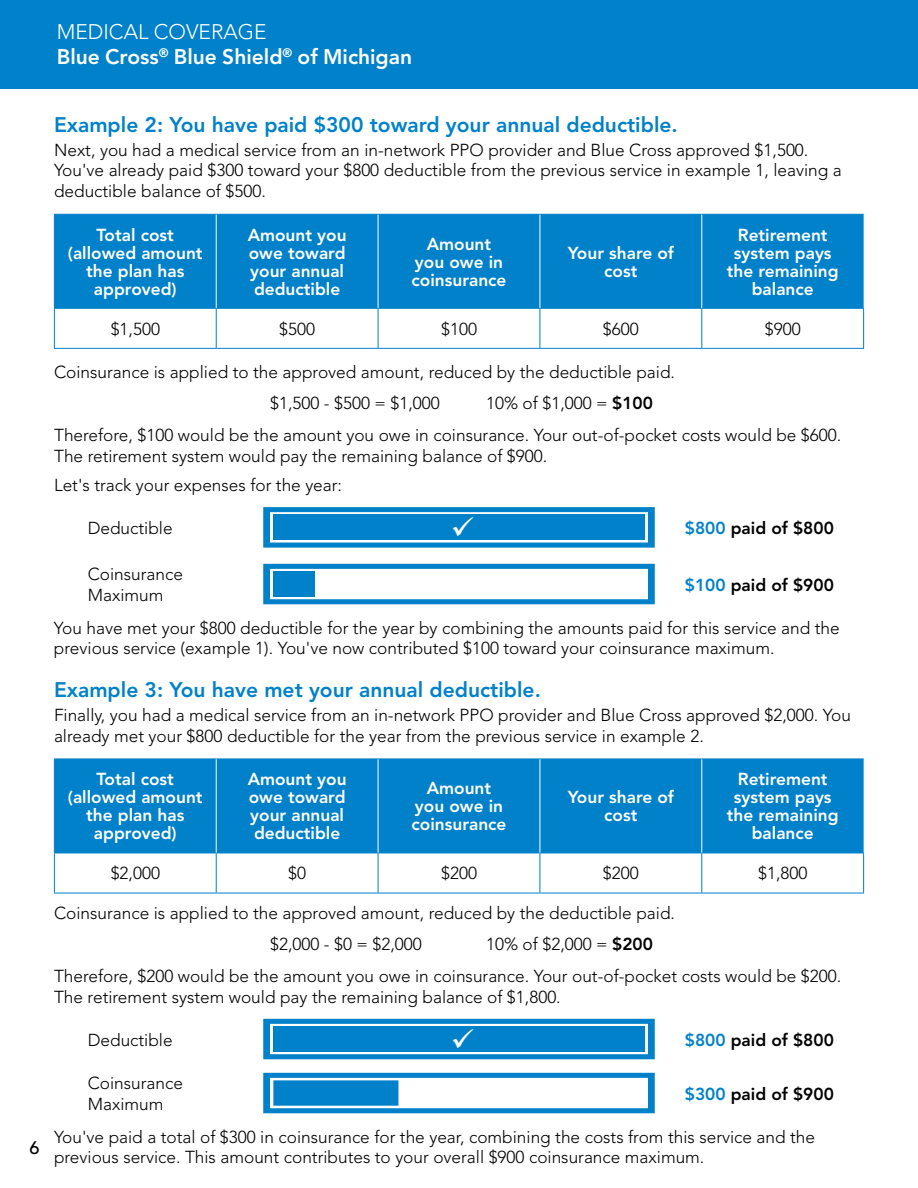
<style>
.page{position:relative;width:918px;height:1188px;background:#fff}
.page>*{position:absolute;margin:0;border:0;box-sizing:border-box;transform-origin:0 0}
.t1{font:800 21px "Avenir LT Std";color:#0081c9}
.t2{font:800 21px/25.2px "Avenir LT Std";color:#fff}
.t3{font:500 18px "Avenir LT Std";color:#000}
.t4{font:300 17.25px/20.7px "Avenir LT Std";color:#000}
.t5{font:800 17.25px/18px "Avenir LT Std";color:#fff;text-align:center}
.t6{font:800 17.25px "Avenir LT Std";color:#000}
.s1{font-weight:300}
.s2{font-weight:800}
.s3{color:#0081c9}
</style>
<div class="page">
<div style="left:0;top:0;width:918px;height:89px;background:#0081c9"></div>
<div style="left:55px;top:215px;width:809px;height:93px;background:#0081c9"></div>
<hr style="left:54px;top:214px;width:162px;height:1px;background:#0081c9">
<hr style="left:54px;top:215px;width:1px;height:93px;background:#0081c9">
<hr style="left:216px;top:214px;width:162px;height:1px;background:#0081c9">
<hr style="left:378px;top:214px;width:162px;height:1px;background:#0081c9">
<hr style="left:540px;top:214px;width:162px;height:1px;background:#0081c9">
<hr style="left:702px;top:214px;width:162px;height:1px;background:#0081c9">
<hr style="left:54px;top:308px;width:162px;height:1px;background:#0081c9">
<hr style="left:54px;top:309px;width:1px;height:39px;background:#0081c9">
<hr style="left:216px;top:308px;width:162px;height:1px;background:#0081c9">
<hr style="left:216px;top:309px;width:1px;height:39px;background:#0081c9">
<hr style="left:378px;top:308px;width:162px;height:1px;background:#0081c9">
<hr style="left:378px;top:309px;width:1px;height:39px;background:#0081c9">
<hr style="left:540px;top:308px;width:162px;height:1px;background:#0081c9">
<hr style="left:540px;top:309px;width:1px;height:39px;background:#0081c9">
<hr style="left:702px;top:308px;width:162px;height:1px;background:#0081c9">
<hr style="left:701px;top:309px;width:1px;height:39px;background:#0081c9">
<hr style="left:863px;top:309px;width:1px;height:39px;background:#0081c9">
<hr style="left:54px;top:348px;width:162px;height:1px;background:#0081c9">
<hr style="left:216px;top:348px;width:162px;height:1px;background:#0081c9">
<hr style="left:378px;top:348px;width:162px;height:1px;background:#0081c9">
<hr style="left:540px;top:348px;width:162px;height:1px;background:#0081c9">
<hr style="left:702px;top:348px;width:162px;height:1px;background:#0081c9">
<hr style="left:216px;top:215px;width:1px;height:93px;background:#fff">
<hr style="left:378px;top:215px;width:1px;height:93px;background:#fff">
<hr style="left:540px;top:215px;width:1px;height:93px;background:#fff">
<hr style="left:701px;top:215px;width:1px;height:93px;background:#fff">
<div style="left:55px;top:760px;width:809px;height:93px;background:#0081c9"></div>
<hr style="left:54px;top:759px;width:162px;height:1px;background:#0081c9">
<hr style="left:54px;top:759px;width:1px;height:94px;background:#0081c9">
<hr style="left:216px;top:759px;width:162px;height:1px;background:#0081c9">
<hr style="left:378px;top:759px;width:162px;height:1px;background:#0081c9">
<hr style="left:540px;top:759px;width:162px;height:1px;background:#0081c9">
<hr style="left:702px;top:759px;width:162px;height:1px;background:#0081c9">
<hr style="left:54px;top:853px;width:162px;height:1px;background:#0081c9">
<hr style="left:54px;top:853px;width:1px;height:40px;background:#0081c9">
<hr style="left:216px;top:853px;width:162px;height:1px;background:#0081c9">
<hr style="left:216px;top:853px;width:1px;height:40px;background:#0081c9">
<hr style="left:378px;top:853px;width:162px;height:1px;background:#0081c9">
<hr style="left:378px;top:853px;width:1px;height:40px;background:#0081c9">
<hr style="left:540px;top:853px;width:162px;height:1px;background:#0081c9">
<hr style="left:540px;top:853px;width:1px;height:40px;background:#0081c9">
<hr style="left:702px;top:853px;width:162px;height:1px;background:#0081c9">
<hr style="left:701px;top:853px;width:1px;height:40px;background:#0081c9">
<hr style="left:863px;top:853px;width:1px;height:40px;background:#0081c9">
<hr style="left:54px;top:893px;width:162px;height:1px;background:#0081c9">
<hr style="left:216px;top:893px;width:162px;height:1px;background:#0081c9">
<hr style="left:378px;top:893px;width:162px;height:1px;background:#0081c9">
<hr style="left:540px;top:893px;width:162px;height:1px;background:#0081c9">
<hr style="left:702px;top:893px;width:162px;height:1px;background:#0081c9">
<hr style="left:216px;top:759px;width:1px;height:94px;background:#fff">
<hr style="left:378px;top:759px;width:1px;height:94px;background:#fff">
<hr style="left:540px;top:759px;width:1px;height:94px;background:#fff">
<hr style="left:701px;top:759px;width:1px;height:94px;background:#fff">
<svg style="left:263px;top:564px;width:392px;height:40px"></svg>
<svg style="left:263px;top:1073px;width:392px;height:40px"></svg>
<svg style="left:263px;top:507px;width:392px;height:41px;background:#2191cf"></svg>
<svg style="left:263px;top:1019px;width:392px;height:40px;background:#1d8fcf"></svg>
<p class="t2" style="left:57px;top:19px;width:357px"><span class="s1">MEDICAL COVERAGE<br></span>Blue Cross<sup>®</sup> Blue Shield<sup>®</sup> of Michigan</p>
<p class="t3" style="left:30px;top:1138px;width:12px">6</p>
<p class="t1" style="left:54px;top:112px;width:625px">Example 2: You have paid $300 toward your annual deductible.</p>
<p class="t4" style="left:54px;top:139px;width:789px">Next, you had a medical service from an in-network PPO provider and Blue Cross approved $1,500.<br>You've already paid $300 toward your $800 deductible from the previous service in example 1, leaving a deductible balance of $500.</p>
<p class="t5" style="left:68px;top:226px;width:136px">Total cost (allowed amount the plan has approved)</p>
<p class="t5" style="left:248px;top:226px;width:100px">Amount you owe toward your annual deductible</p>
<p class="t5" style="left:412px;top:235px;width:96px">Amount you owe in coinsurance</p>
<p class="t5" style="left:568px;top:244px;width:108px">Your share of cost</p>
<p class="t5" style="left:727px;top:226px;width:113px">Retirement system pays the remaining balance</p>
<p class="t4" style="left:111px;top:319px;width:51px">$1,500</p>
<p class="t4" style="left:279px;top:319px;width:37px">$500</p>
<p class="t4" style="left:441px;top:319px;width:37px">$100</p>
<p class="t4" style="left:603px;top:319px;width:37px">$600</p>
<p class="t4" style="left:765px;top:319px;width:37px">$900</p>
<p class="t4" style="left:270px;top:356px;width:406px;line-height:31.5px;text-indent:-216px">Coinsurance is applied to the approved amount, reduced by the deductible paid. $1,500 - $500 = $1,000</p>
<p class="t4" style="left:54px;top:388px;width:789px;line-height:31.5px;text-indent:432px">10% of $1,000 = <span class="s2">$100<br></span>Therefore, $100 would be the amount you owe in coinsurance. Your out-of-pocket costs would be $600.</p>
<p class="t4" style="left:54px;top:441px;width:495px;line-height:29.2px">The retirement system would pay the remaining balance of $900.<br>Let's track your expenses for the year:</p>
<p class="t4" style="left:88px;top:518px;width:86px">Deductible</p>
<p class="t6" style="left:685px;top:518px;width:151px"><span class="s3">$800</span> paid of $800</p>
<p class="t4" style="left:88px;top:564px;width:97px">Coinsurance<br>Maximum</p>
<p class="t6" style="left:685px;top:574px;width:151px"><span class="s3">$100</span> paid of $900</p>
<p class="t4" style="left:54px;top:617px;width:787px">You have met your $800 deductible for the year by combining the amounts paid for this service and the previous service (example 1). You've now contributed $100 toward your coinsurance maximum.</p>
<p class="t1" style="left:54px;top:677px;width:488px">Example 3: You have met your annual deductible.</p>
<p class="t4" style="left:54px;top:705px;width:798px">Finally, you had a medical service from an in-network PPO provider and Blue Cross approved $2,000. You already met your $800 deductible for the year from the previous service in example 2.</p>
<p class="t5" style="left:68px;top:771px;width:136px">Total cost (allowed amount the plan has approved)</p>
<p class="t5" style="left:248px;top:771px;width:100px">Amount you owe toward your annual deductible</p>
<p class="t5" style="left:412px;top:779px;width:96px">Amount you owe in coinsurance</p>
<p class="t5" style="left:568px;top:788px;width:108px">Your share of cost</p>
<p class="t5" style="left:727px;top:770px;width:113px">Retirement system pays the remaining balance</p>
<p class="t4" style="left:111px;top:863px;width:51px">$2,000</p>
<p class="t4" style="left:288px;top:863px;width:19px">$0</p>
<p class="t4" style="left:441px;top:863px;width:37px">$200</p>
<p class="t4" style="left:603px;top:863px;width:37px">$200</p>
<p class="t4" style="left:758px;top:863px;width:51px">$1,800</p>
<p class="t4" style="left:270px;top:897px;width:406px;line-height:31.5px;text-indent:-216px">Coinsurance is applied to the approved amount, reduced by the deductible paid. $2,000 - $0 = $2,000</p>
<p class="t4" style="left:54px;top:929px;width:789px;line-height:31.5px;text-indent:432px">10% of $2,000 = <span class="s2">$200<br></span>Therefore, $200 would be the amount you owe in coinsurance. Your out-of-pocket costs would be $200.</p>
<p class="t4" style="left:54px;top:986px;width:508px">The retirement system would pay the remaining balance of $1,800.</p>
<p class="t4" style="left:88px;top:1029px;width:86px">Deductible</p>
<p class="t6" style="left:685px;top:1029px;width:151px"><span class="s3">$800</span> paid of $800</p>
<p class="t6" style="left:685px;top:1083px;width:151px"><span class="s3">$300</span> paid of $900</p>
<p class="t4" style="left:88px;top:1073px;width:97px">Coinsurance<br>Maximum</p>
<p class="t4" style="left:54px;top:1126px;width:763px">You've paid a total of $300 in coinsurance for the year, combining the costs from this service and the previous service. This amount contributes to your overall $900 coinsurance maximum.</p>
</div>
